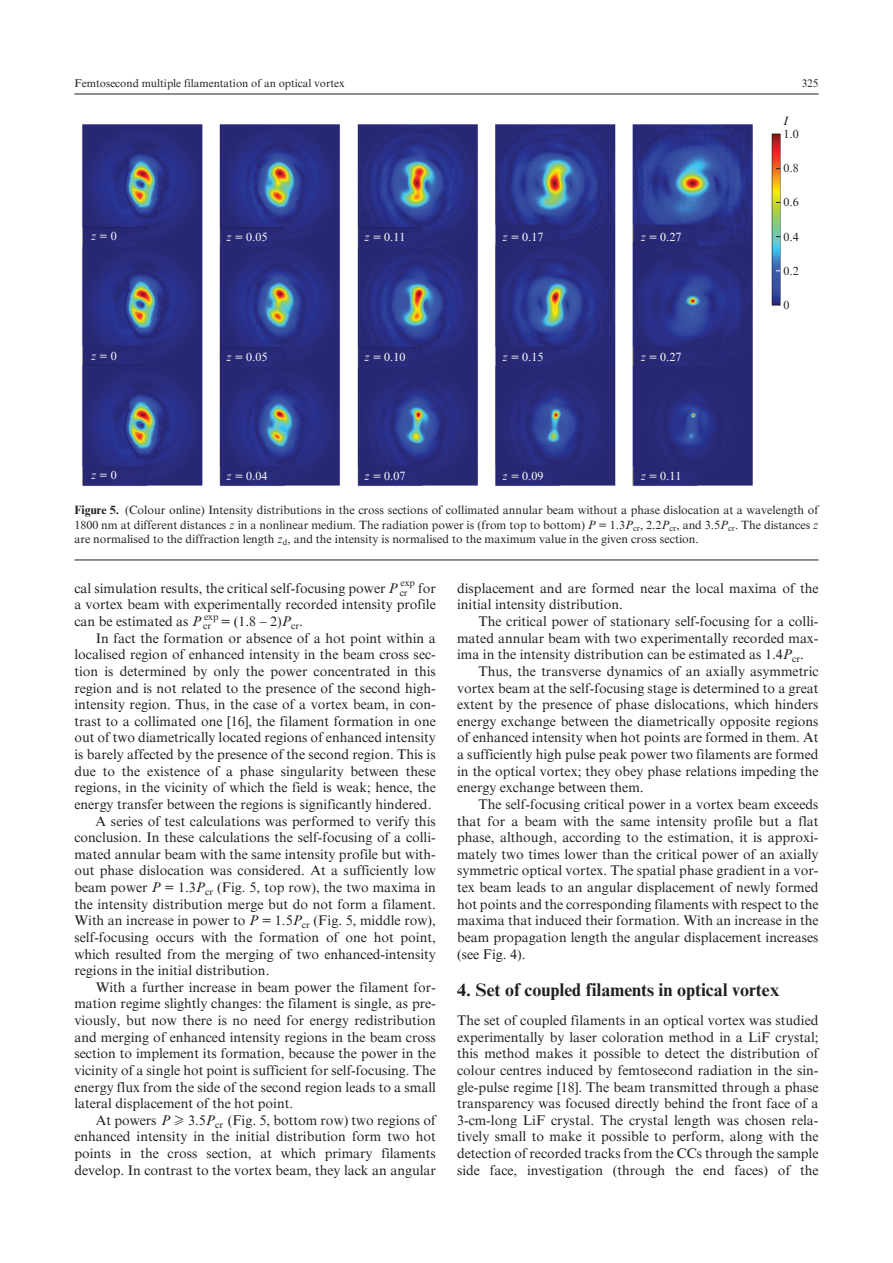
<style>
.page{position:relative;width:893px;height:1263px;background:#fff}
.page>*{position:absolute;margin:0;border:0;box-sizing:border-box;transform-origin:0 0}
.t1{font:700 18px "Times QE";color:#231f20}
.t2{font:13.95px/16.6px "Times QE";color:#231f20;text-align:justify}
.t3{font:12px/14.2px "Times QE";color:#231f20;text-align:justify}
.t4{font:12px "Times QE";letter-spacing:.005em;color:#fff}
.t5{font:12px "Times QE Inclined";color:#231f20}
.t6{font:11.25px "Times QE";color:#231f20}
.t7{font:9.75px "Times QE";color:#231f20}
.s1{font-family:"Times QE Inclined"}
.s2{font-weight:700}
.s3{font-family:"MM Relation"}
</style>
<div class="page">
<hr style="left:74px;top:94px;width:745px;height:1px;background:#231f20">
<hr style="left:74px;top:559px;width:745px;height:1px;background:#231f20">
<img style="left:82px;top:124px;width:699px;height:363px">
<p class="t6" style="left:74px;top:77px;width:272px">Femtosecond multiple filamentation of an optical vortex</p>
<p class="t6" style="left:802px;top:77px;width:18px">325</p>
<p class="t5" style="left:783px;top:114px;width:6px">I</p>
<p class="t3" style="left:783px;top:127px;width:17px">1.0</p>
<p class="t3" style="left:783px;top:161px;width:17px">0.8</p>
<p class="t4" style="left:91px;top:229px;width:27px"><span class="s1">z</span> = 0</p>
<p class="t4" style="left:227px;top:230px;width:42px"><span class="s1">z</span> = 0.05</p>
<p class="t4" style="left:365px;top:230px;width:42px"><span class="s1">z</span> = 0.11</p>
<p class="t4" style="left:503px;top:230px;width:42px"><span class="s1">z</span> = 0.17</p>
<p class="t4" style="left:641px;top:230px;width:42px"><span class="s1">z</span> = 0.27</p>
<p class="t4" style="left:91px;top:349px;width:27px"><span class="s1">z</span> = 0</p>
<p class="t4" style="left:227px;top:350px;width:42px"><span class="s1">z</span> = 0.05</p>
<p class="t4" style="left:365px;top:350px;width:42px"><span class="s1">z</span> = 0.10</p>
<p class="t4" style="left:503px;top:350px;width:42px"><span class="s1">z</span> = 0.15</p>
<p class="t4" style="left:641px;top:350px;width:42px"><span class="s1">z</span> = 0.27</p>
<p class="t4" style="left:91px;top:469px;width:27px"><span class="s1">z</span> = 0</p>
<p class="t4" style="left:227px;top:469px;width:42px"><span class="s1">z</span> = 0.04</p>
<p class="t4" style="left:365px;top:469px;width:42px"><span class="s1">z</span> = 0.07</p>
<p class="t4" style="left:503px;top:469px;width:42px"><span class="s1">z</span> = 0.09</p>
<p class="t4" style="left:641px;top:469px;width:42px"><span class="s1">z</span> = 0.11</p>
<p class="t3" style="left:783px;top:195px;width:17px">0.6</p>
<p class="t3" style="left:783px;top:229px;width:17px">0.4</p>
<p class="t3" style="left:783px;top:264px;width:17px">0.2</p>
<p class="t3" style="left:783px;top:298px;width:7px">0</p>
<p class="t3" style="left:74px;top:503px;width:746px"><span class="s2">Figure 5.</span> (Colour online) Intensity distributions in the cross sections of collimated annular beam without a phase dislocation at a wavelength of 1800 nm at different distances <span class="s1">z</span> in a nonlinear medium. The radiation power is (from top to bottom) <span class="s1">P</span> = 1.3<span class="s1">P</span><sub>cr</sub>, 2.2<span class="s1">P</span><sub>cr</sub>, and 3.5<span class="s1">P</span><sub>cr</sub>. The distances <span class="s1">z </span>are normalised to the diffraction length <span class="s1">z</span><sub>d</sub>, and the intensity is normalised to the maximum value in the given cross section.</p>
<p class="t7" style="left:400px;top:578px;width:16px">exp</p>
<p class="t2" style="left:74px;top:580px;width:335px">cal simulation results, the critical self-focusing power <span class="s1">P</span> <sub>cr</sub></p>
<p class="t2" style="left:74px;top:580px;width:363px;text-indent:344px">for a vortex beam with experimentally recorded intensity profile can be estimated as <span class="s1">P</span> <sub>cr</sub></p>
<p class="t7" style="left:204px;top:611px;width:16px">exp</p>
<p class="t2" style="left:221px;top:613px;width:83px">= (1.8 – 2)<span class="s1">P</span><sub>cr</sub>.</p>
<p class="t2" style="left:96px;top:630px;width:342px">In fact the formation or absence of a hot point within a</p>
<p class="t2" style="left:74px;top:646px;width:363px">localised region of enhanced intensity in the beam cross sec-</p>
<p class="t2" style="left:74px;top:663px;width:363px">tion is determined by only the power concentrated in this</p>
<p class="t2" style="left:74px;top:679px;width:363px">region and is not related to the presence of the second high-</p>
<p class="t2" style="left:74px;top:696px;width:363px">intensity region. Thus, in the case of a vortex beam, in con-</p>
<p class="t2" style="left:74px;top:713px;width:363px">trast to a collimated one [16], the filament formation in one</p>
<p class="t2" style="left:74px;top:729px;width:363px">out of two diametrically located regions of enhanced intensity</p>
<p class="t2" style="left:74px;top:746px;width:363px">is barely affected by the presence of the second region. This is</p>
<p class="t2" style="left:74px;top:763px;width:363px">due to the existence of a phase singularity between these</p>
<p class="t2" style="left:74px;top:779px;width:363px">regions, in the vicinity of which the field is weak; hence, the</p>
<p class="t2" style="left:74px;top:796px;width:359px">energy transfer between the regions is significantly hindered.</p>
<p class="t2" style="left:96px;top:813px;width:342px">A series of test calculations was performed to verify this</p>
<p class="t2" style="left:74px;top:829px;width:363px">conclusion. In these calculations the self-focusing of a colli-</p>
<p class="t2" style="left:74px;top:846px;width:363px">mated annular beam with the same intensity profile but with-</p>
<p class="t2" style="left:74px;top:862px;width:363px">out phase dislocation was considered. At a sufficiently low</p>
<p class="t2" style="left:74px;top:879px;width:363px">beam power <span class="s1">P</span> = 1.3<span class="s1">P</span><sub>cr</sub> (Fig. 5, top row), the two maxima in</p>
<p class="t2" style="left:74px;top:896px;width:363px">the intensity distribution merge but do not form a filament.</p>
<p class="t2" style="left:74px;top:912px;width:363px">With an increase in power to <span class="s1">P</span> = 1.5<span class="s1">P</span><sub>cr</sub> (Fig. 5, middle row),</p>
<p class="t2" style="left:74px;top:929px;width:363px">self-focusing occurs with the formation of one hot point,</p>
<p class="t2" style="left:74px;top:945px;width:363px">which resulted from the merging of two enhanced-intensity</p>
<p class="t2" style="left:74px;top:962px;width:196px">regions in the initial distribution.</p>
<p class="t2" style="left:96px;top:979px;width:342px">With a further increase in beam power the filament for-</p>
<p class="t2" style="left:74px;top:995px;width:363px">mation regime slightly changes: the filament is single, as pre-</p>
<p class="t2" style="left:74px;top:1012px;width:363px">viously, but now there is no need for energy redistribution</p>
<p class="t2" style="left:74px;top:1029px;width:363px">and merging of enhanced intensity regions in the beam cross</p>
<p class="t2" style="left:74px;top:1045px;width:363px">section to implement its formation, because the power in the</p>
<p class="t2" style="left:74px;top:1062px;width:363px">vicinity of a single hot point is sufficient for self-focusing. The</p>
<p class="t2" style="left:74px;top:1078px;width:363px">energy flux from the side of the second region leads to a small</p>
<p class="t2" style="left:74px;top:1095px;width:220px">lateral displacement of the hot point.</p>
<p class="t2" style="left:96px;top:1112px;width:342px">At powers <span class="s1">P</span> <span class="s3">H</span> 3.5<span class="s1">P</span><sub>cr</sub> (Fig. 5, bottom row) two regions of</p>
<p class="t2" style="left:74px;top:1128px;width:363px">enhanced intensity in the initial distribution form two hot</p>
<p class="t2" style="left:74px;top:1145px;width:363px">points in the cross section, at which primary filaments</p>
<p class="t2" style="left:74px;top:1162px;width:363px">develop. In contrast to the vortex beam, they lack an angular</p>
<p class="t2" style="left:457px;top:580px;width:363px">displacement and are formed near the local maxima of the initial intensity distribution.</p>
<p class="t2" style="left:457px;top:613px;width:363px;text-indent:21px">The critical power of stationary self-focusing for a colli&shy;mated annular beam with two experimentally recorded max&shy;ima in the intensity distribution can be estimated as 1.4<span class="s1">P</span><sub>cr</sub>.</p>
<p class="t2" style="left:457px;top:663px;width:363px;text-indent:21px">Thus, the transverse dynamics of an axially asymmetric vortex beam at the self-focusing stage is determined to a great extent by the presence of phase dislocations, which hinders energy exchange between the diametrically opposite regions of enhanced intensity when hot points are formed in them. At a sufficiently high pulse peak power two filaments are formed in the optical vortex; they obey phase relations impeding the energy exchange between them.</p>
<p class="t2" style="left:457px;top:796px;width:363px;text-indent:21px">The self-focusing critical power in a vortex beam exceeds that for a beam with the same intensity profile but a flat phase, although, according to the estimation, it is approxi&shy;mately two times lower than the critical power of an axially symmetric optical vortex. The spatial phase gradient in a vor&shy;tex beam leads to an angular displacement of newly formed hot points and the corresponding filaments with respect to the maxima that induced their formation. With an increase in the beam propagation length the angular displacement increases (see Fig. 4).</p>
<p class="t1" style="left:457px;top:980px;width:324px">4. Set of coupled filaments in optical vortex</p>
<p class="t2" style="left:457px;top:1012px;width:363px">The set of coupled filaments in an optical vortex was studied experimentally by laser coloration method in a LiF crystal; this method makes it possible to detect the distribution of colour centres induced by femtosecond radiation in the sin&shy;gle-pulse regime [18]. The beam transmitted through a phase transparency was focused directly behind the front face of a 3-cm-long LiF crystal. The crystal length was chosen rela&shy;tively small to make it possible to perform, along with the detection of recorded tracks from the CCs through the sample side face, investigation (through the end faces) of the</p>
</div>
